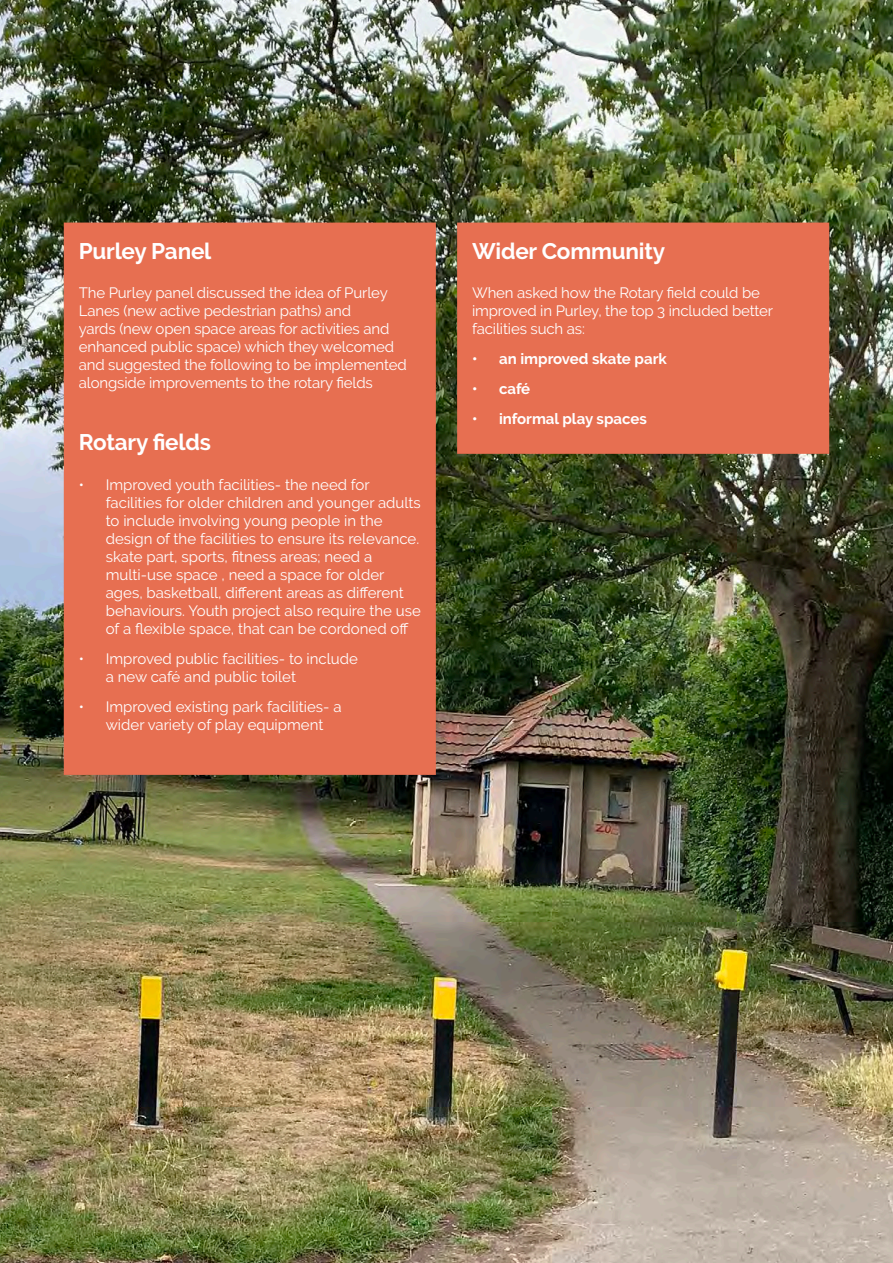
<style>
.page{position:relative;width:893px;height:1263px;background:#fff}
.page>*{position:absolute;margin:0;border:0;box-sizing:border-box;transform-origin:0 0}
.t1{font:700 22.5px "Raleway";letter-spacing:-.01em;color:#fff}
.Body_Text{font:15px/18px "Raleway";letter-spacing:-.01em;color:#fff}
.t2{font:700 15px "Raleway";color:#fff}
</style>
<div class="page">
<img style="left:0;top:0;width:893px;height:1263px">
<div style="left:71px;top:230px;width:357px;height:537px;background:#e76f51"></div>
<div style="left:64px;top:223px;width:372px;height:552px;border:15px solid #e76f51"></div>
<div style="left:465px;top:230px;width:357px;height:216px;background:#e76f51"></div>
<div style="left:457px;top:223px;width:372px;height:231px;border:15px solid #e76f51"></div>
<p class="t1" style="left:79px;top:238px;width:134px">Purley Panel</p>
<p class="Body_Text" style="left:79px;top:283px;width:330px">The Purley panel discussed the idea of Purley Lanes (new active pedestrian paths) and<br>yards (new open space areas for activities and enhanced public space) which they welcomed and suggested the following to be implemented alongside improvements to the rotary fields</p>
<p class="t1" style="left:79px;top:429px;width:134px">Rotary fields</p>
<p class="Body_Text" style="left:106px;top:475px;width:317px;text-indent:-27px">• Improved youth facilities- the need for facilities for older children and younger adults to include involving young people in the design of the facilities to ensure its relevance. skate part, sports, fitness areas; need a multi-use space , need a space for older ages, basketball, different areas as different behaviours. Youth project also require the use of a flexible space, that can be cordoned off</p>
<p class="Body_Text" style="left:106px;top:649px;width:254px;text-indent:-27px">• Improved public facilities- to include a new café and public toilet</p>
<p class="Body_Text" style="left:79px;top:697px;width:264px;text-align:center">• Improved existing park facilities- a wider variety of play equipment</p>
<p class="t1" style="left:472px;top:238px;width:195px">Wider Community</p>
<p class="Body_Text" style="left:472px;top:283px;width:303px">When asked how the Rotary field could be improved in Purley, the top 3 included better facilities such as:</p>
<p class="t2" style="left:472px;top:350px;width:196px">• an improved skate park</p>
<p class="t2" style="left:472px;top:380px;width:60px">• café</p>
<p class="t2" style="left:472px;top:410px;width:176px">• informal play spaces</p>
</div>
